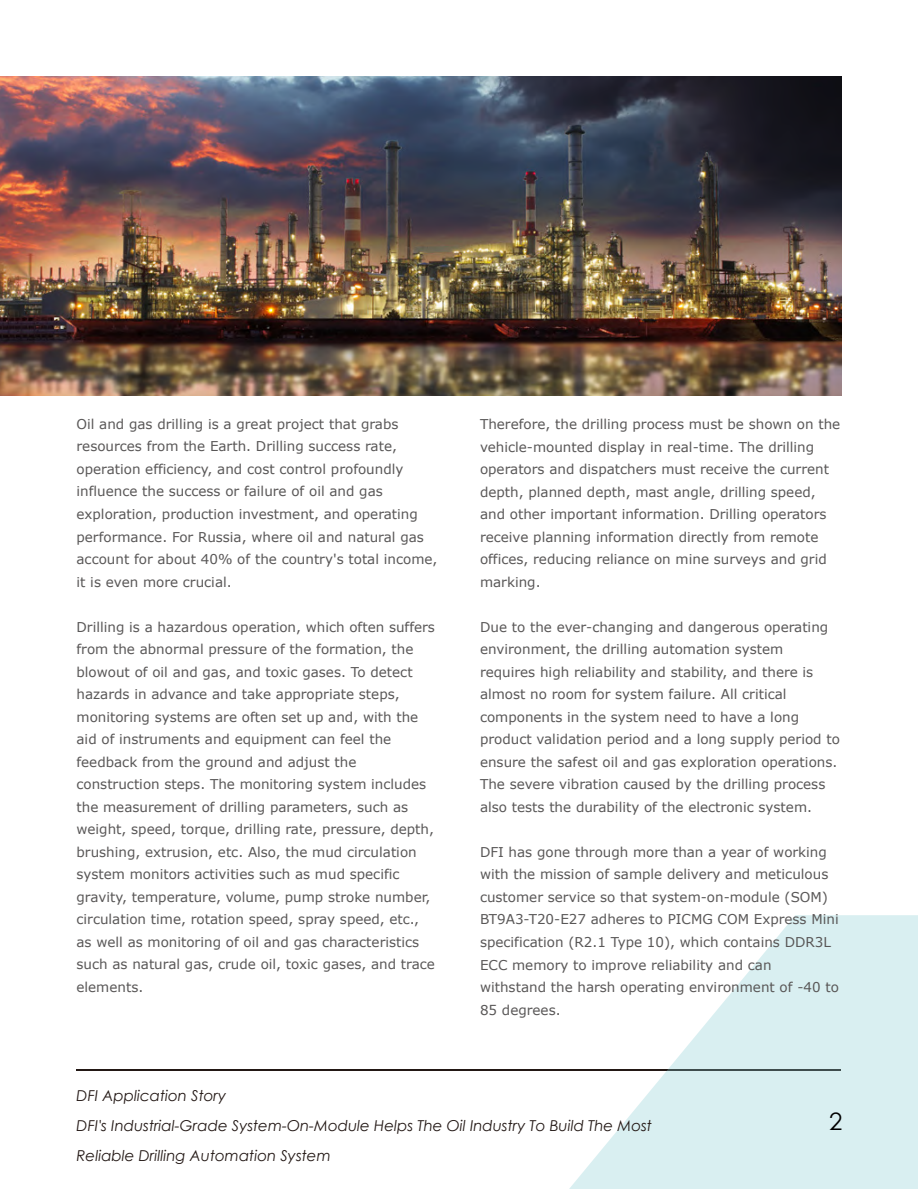
<style>
.page{position:relative;width:918px;height:1189px;background:#fff}
.page>*{position:absolute;margin:0;border:0;box-sizing:border-box;transform-origin:0 0}
.t1{font:24px "Century Gothic";color:#000}
.t2{font:italic 15px/30px "Century Gothic";color:#231815}
.t3{font:13.5px/22.5px "Verdana";color:#595757}
</style>
<div class="page">
<hr style="left:77px;top:1068px;width:764px;height:2px;background:#231815">
<svg style="left:569px;top:915px;width:349px;height:273px;fill:#d9eff1"></svg>
<img style="left:0;top:77px;width:841px;height:318px">
<p class="t3" style="left:77px;top:412px;width:362px">Oil and gas drilling is a great project that grabs resources from the Earth. Drilling success rate, operation efficiency, and cost control profoundly influence the success or failure of oil and gas exploration, production investment, and operating performance. For Russia, where oil and natural gas account for about 40% of the country's total income, it is even more crucial.</p>
<p class="t3" style="left:77px;top:615px;width:360px">Drilling is a hazardous operation, which often suffers from the abnormal pressure of the formation, the blowout of oil and gas, and toxic gases. To detect hazards in advance and take appropriate steps, monitoring systems are often set up and, with the aid of instruments and equipment can feel the feedback from the ground and adjust the construction steps. The monitoring system includes the measurement of drilling parameters, such as weight, speed, torque, drilling rate, pressure, depth, brushing, extrusion, etc. Also, the mud circulation system monitors activities such as mud specific gravity, temperature, volume, pump stroke number, circulation time, rotation speed, spray speed, etc., as well as monitoring of oil and gas characteristics such as natural gas, crude oil, toxic gases, and trace elements.</p>
<p class="t3" style="left:480px;top:412px;width:362px">Therefore, the drilling process must be shown on the vehicle-mounted display in real-time. The drilling operators and dispatchers must receive the current depth, planned depth, mast angle, drilling speed, and other important information. Drilling operators receive planning information directly from remote offices, reducing reliance on mine surveys and grid marking.</p>
<p class="t3" style="left:480px;top:615px;width:361px">Due to the ever-changing and dangerous operating environment, the drilling automation system requires high reliability and stability, and there is almost no room for system failure. All critical components in the system need to have a long product validation period and a long supply period to ensure the safest oil and gas exploration operations.<br>The severe vibration caused by the drilling process also tests the durability of the electronic system.</p>
<p class="t3" style="left:480px;top:840px;width:360px">DFI has gone through more than a year of working with the mission of sample delivery and meticulous customer service so that system-on-module (SOM)<br>BT9A3-T20-E27 adheres to PICMG COM Express Mini specification (R2.1 Type 10), which contains DDR3L ECC memory to improve reliability and can withstand the harsh operating environment of -40 to 85 degrees.</p>
<p class="t2" style="left:77px;top:1079px;width:577px">DFI Application Story<br>DFI's Industrial-Grade System-On-Module Helps The Oil Industry To Build The Most<br>Reliable Drilling Automation System</p>
<h1 class="t1" style="left:829px;top:1104px;width:15px">2</h1>
</div>
